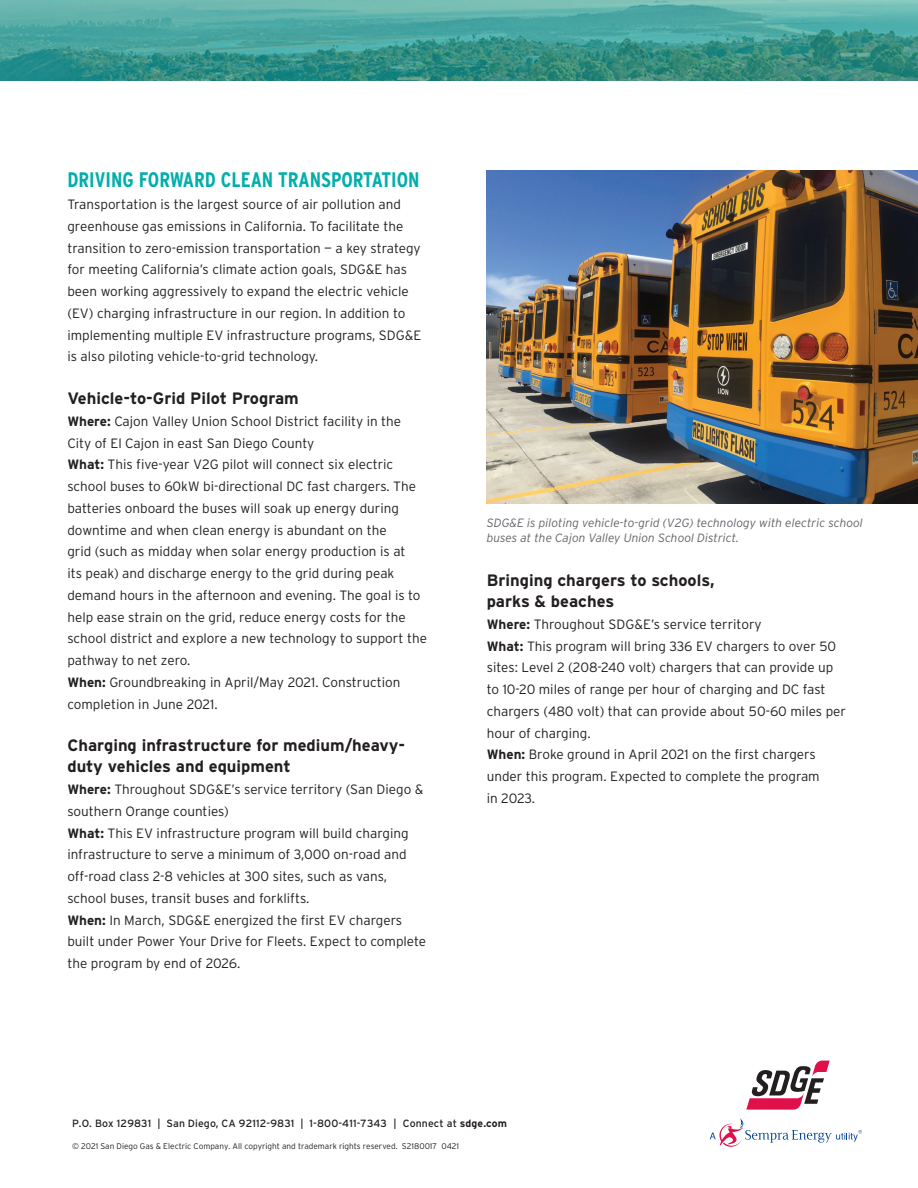
<style>
.page{position:relative;width:918px;height:1188px;background:#fff}
.page>*{position:absolute;margin:0;border:0;box-sizing:border-box;transform-origin:0 0}
.Subhead_sections{font:700 21px "Interstate Condensed";color:#00afab}
.Subhead{font:700 16.5px/21px "Interstate";color:#231f20}
.Body_text{font:700 16.5px "Interstate";color:#231f20}
.Body_text-2{font:300 13.5px/21.8px "Interstate";color:#231f20}
.t1{font:italic 300 12px/14.4px "Interstate";color:#63656a}
.t2{font:10.5px "Interstate";letter-spacing:.01em;color:#231f20}
.t3{font:300 8.25px "Interstate";color:#231f20}
.s1{font-weight:700}
</style>
<div class="page">
<svg style="left:746px;top:1061px;width:84px;height:49px"></svg>
<svg style="left:710px;top:1118px;width:152px;height:29px"></svg>
<img style="left:0;top:0;width:918px;height:81px">
<img style="left:487px;top:171px;width:431px;height:332px">
<p class="Subhead_sections" style="left:67px;top:168px;width:354px">DRIVING FORWARD CLEAN TRANSPORTATION</p>
<p class="Body_text-2" style="left:67px;top:193px;width:355px">Transportation is the largest source of air pollution and greenhouse gas emissions in California. To facilitate the transition to zero-emission transportation — a key strategy for meeting California’s climate action goals, SDG&amp;E has been working aggressively to expand the electric vehicle (EV) charging infrastructure in our region. In addition to implementing multiple EV infrastructure programs, SDG&amp;E is also piloting vehicle-to-grid technology.</p>
<p class="Subhead" style="left:67px;top:388px;width:233px">Vehicle-to-Grid Pilot Program</p>
<p class="Body_text-2" style="left:67px;top:410px;width:335px"><span class="s1">Where:</span> Cajon Valley Union School District facility in the<br>City of El Cajon in east San Diego County</p>
<p class="Body_text-2" style="left:67px;top:454px;width:361px"><span class="s1">What:</span> This five-year V2G pilot will connect six electric school buses to 60kW bi-directional DC fast chargers. The batteries onboard the buses will soak up energy during downtime and when clean energy is abundant on the<br>grid (such as midday when solar energy production is at<br>its peak) and discharge energy to the grid during peak demand hours in the afternoon and evening. The goal is to help ease strain on the grid, reduce energy costs for the school district and explore a new technology to support the pathway to net zero.</p>
<p class="Body_text-2" style="left:67px;top:671px;width:335px"><span class="s1">When:</span> Groundbreaking in April/May 2021. Construction completion in June 2021.</p>
<p class="Subhead" style="left:67px;top:735px;width:339px">Charging infrastructure for medium/heavy&shy;duty vehicles and equipment</p>
<p class="Body_text-2" style="left:67px;top:778px;width:358px"><span class="s1">Where:</span> Throughout SDG&amp;E’s service territory (San Diego &amp; southern Orange counties)</p>
<p class="Body_text-2" style="left:67px;top:822px;width:343px"><span class="s1">What:</span> This EV infrastructure program will build charging infrastructure to serve a minimum of 3,000 on-road and off-road class 2-8 vehicles at 300 sites, such as vans, school buses, transit buses and forklifts.</p>
<p class="Body_text-2" style="left:67px;top:909px;width:360px"><span class="s1">When:</span> In March, SDG&amp;E energized the first EV chargers built under Power Your Drive for Fleets. Expect to complete the program by end of 2026.</p>
<p class="t1" style="left:487px;top:516px;width:378px">SDG&amp;E is piloting vehicle-to-grid (V2G) technology with electric school buses at the Cajon Valley Union School District.</p>
<p class="Body_text" style="left:487px;top:571px;width:229px">Bringing chargers to schools,</p>
<p class="Subhead" style="left:487px;top:591px;width:129px">parks &amp; beaches</p>
<p class="Body_text-2" style="left:487px;top:613px;width:276px"><span class="s1">Where:</span> Throughout SDG&amp;E’s service territory</p>
<p class="Body_text-2" style="left:487px;top:635px;width:361px"><span class="s1">What:</span> This program will bring 336 EV chargers to over 50 sites: Level 2 (208-240 volt) chargers that can provide up to 10-20 miles of range per hour of charging and DC fast chargers (480 volt) that can provide about 50-60 miles per hour of charging.</p>
<p class="Body_text-2" style="left:487px;top:744px;width:334px"><span class="s1">When:</span> Broke ground in April 2021 on the first chargers under this program. Expected to complete the program</p>
<p class="Body_text-2" style="left:487px;top:787px;width:50px">in 2023.</p>
<p class="t2" style="left:72px;top:1117px;width:437px">P.O. Box 129831 | San Diego, CA 92112-9831 | 1-800-411-7343 | Connect at <span class="s1">sdge.com</span></p>
<p class="t3" style="left:72px;top:1141px;width:389px">© 2021 San Diego Gas &amp; Electric Company. All copyright and trademark rights reserved. S2180017 0421</p>
</div>
